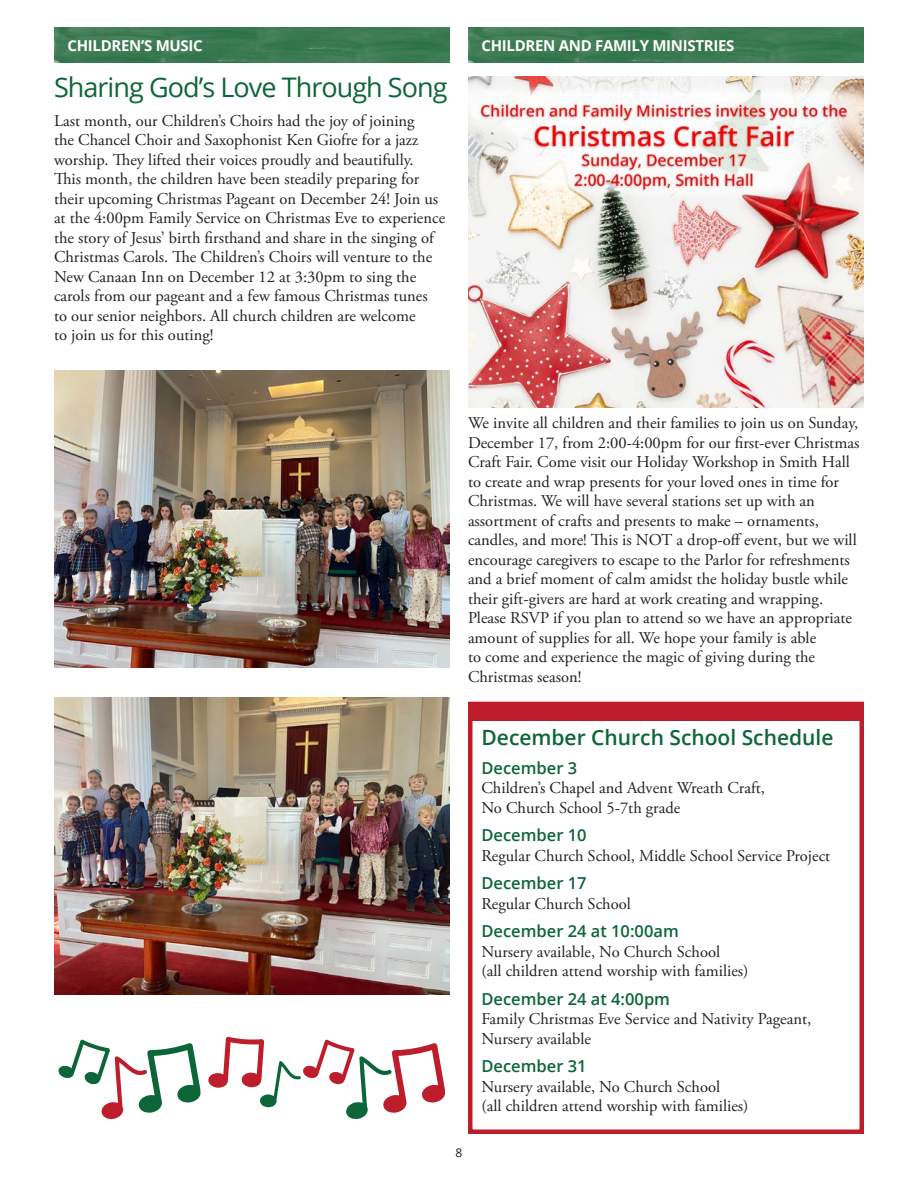
<style>
.page{position:relative;width:918px;height:1188px;background:#fff}
.page>*{position:absolute;margin:0;border:0;box-sizing:border-box;transform-origin:0 0}
._10_Head{font:27px "Open Sans";letter-spacing:-.035em;color:#0c6638}
._20_Subhead{font:600 21px "Open Sans";color:#0c6638}
._50_Body{font:16.5px/19.5px "Adobe Garamond Pro";color:#231f20}
._20_Subhead-2{font:600 16.5px "Open Sans";color:#0c6638}
._00_Section_Title{font:700 15px "Open Sans";letter-spacing:-.02em;color:#fff}
.t1{font:12px "Open Sans";color:#231f20}
</style>
<div class="page">
<div style="left:468px;top:702px;width:396px;height:19px;background:#be1d2c"></div>
<div style="left:468px;top:702px;width:396px;height:432px;border:4px solid #be1d2c"></div>
<img style="left:468px;top:77px;width:396px;height:331px">
<svg style="left:468px;top:27px;width:396px;height:36px;background:#3c7a53"></svg>
<svg style="left:54px;top:27px;width:396px;height:36px;background:#3c7a53"></svg>
<img style="left:54px;top:370px;width:396px;height:297px">
<img style="left:54px;top:697px;width:396px;height:297px">
<svg style="left:58px;top:1039px;width:143px;height:80px"></svg>
<svg style="left:208px;top:1037px;width:237px;height:82px"></svg>
<p class="_00_Section_Title" style="left:68px;top:35px;width:137px">CHILDREN’S MUSIC</p>
<p class="_00_Section_Title" style="left:482px;top:35px;width:254px">CHILDREN AND FAMILY MINISTRIES</p>
<p class="_10_Head" style="left:54px;top:69px;width:395px">Sharing God’s Love Through Song</p>
<p class="_50_Body" style="left:54px;top:111px;width:393px">Last month, our Children’s Choirs had the joy of joining<br>the Chancel Choir and Saxophonist Ken Giofre for a jazz worship. They lifted their voices proudly and beautifully.<br>This month, the children have been steadily preparing for their upcoming Christmas Pageant on December 24! Join us at the 4:00pm Family Service on Christmas Eve to experience the story of Jesus’ birth firsthand and share in the singing of Christmas Carols. The Children’s Choirs will venture to the New Canaan Inn on December 12 at 3:30pm to sing the carols from our pageant and a few famous Christmas tunes<br>to our senior neighbors. All church children are welcome<br>to join us for this outing!</p>
<p class="_50_Body" style="left:468px;top:414px;width:393px">We invite all children and their families to join us on Sunday, December 17, from 2:00-4:00pm for our first-ever Christmas Craft Fair. Come visit our Holiday Workshop in Smith Hall to create and wrap presents for your loved ones in time for Christmas. We will have several stations set up with an assortment of crafts and presents to make – ornaments, candles, and more! This is NOT a drop-off event, but we will encourage caregivers to escape to the Parlor for refreshments and a brief moment of calm amidst the holiday bustle while their gift-givers are hard at work creating and wrapping.<br>Please RSVP if you plan to attend so we have an appropriate amount of supplies for all. We hope your family is able<br>to come and experience the magic of giving during the Christmas season!</p>
<p class="t1" style="left:456px;top:1144px;width:8px">8</p>
<p class="_20_Subhead" style="left:482px;top:723px;width:354px">December Church School Schedule</p>
<p class="_20_Subhead-2" style="left:482px;top:756px;width:97px">December 3</p>
<p class="_50_Body" style="left:482px;top:779px;width:285px">Children’s Chapel and Advent Wreath Craft,<br>No Church School 5-7th grade</p>
<p class="_20_Subhead-2" style="left:482px;top:824px;width:107px">December 10</p>
<p class="_50_Body" style="left:482px;top:846px;width:350px">Regular Church School, Middle School Service Project</p>
<p class="_20_Subhead-2" style="left:482px;top:872px;width:107px">December 17</p>
<p class="_50_Body" style="left:482px;top:894px;width:151px">Regular Church School</p>
<p class="_20_Subhead-2" style="left:482px;top:920px;width:199px">December 24 at 10:00am</p>
<p class="_50_Body" style="left:482px;top:942px;width:269px">Nursery available, No Church School<br>(all children attend worship with families)</p>
<p class="_20_Subhead-2" style="left:482px;top:987px;width:190px">December 24 at 4:00pm</p>
<p class="_50_Body" style="left:482px;top:1010px;width:331px">Family Christmas Eve Service and Nativity Pageant,<br>Nursery available</p>
<p class="_20_Subhead-2" style="left:482px;top:1055px;width:107px">December 31</p>
<p class="_50_Body" style="left:482px;top:1077px;width:269px">Nursery available, No Church School<br>(all children attend worship with families)</p>
</div>
